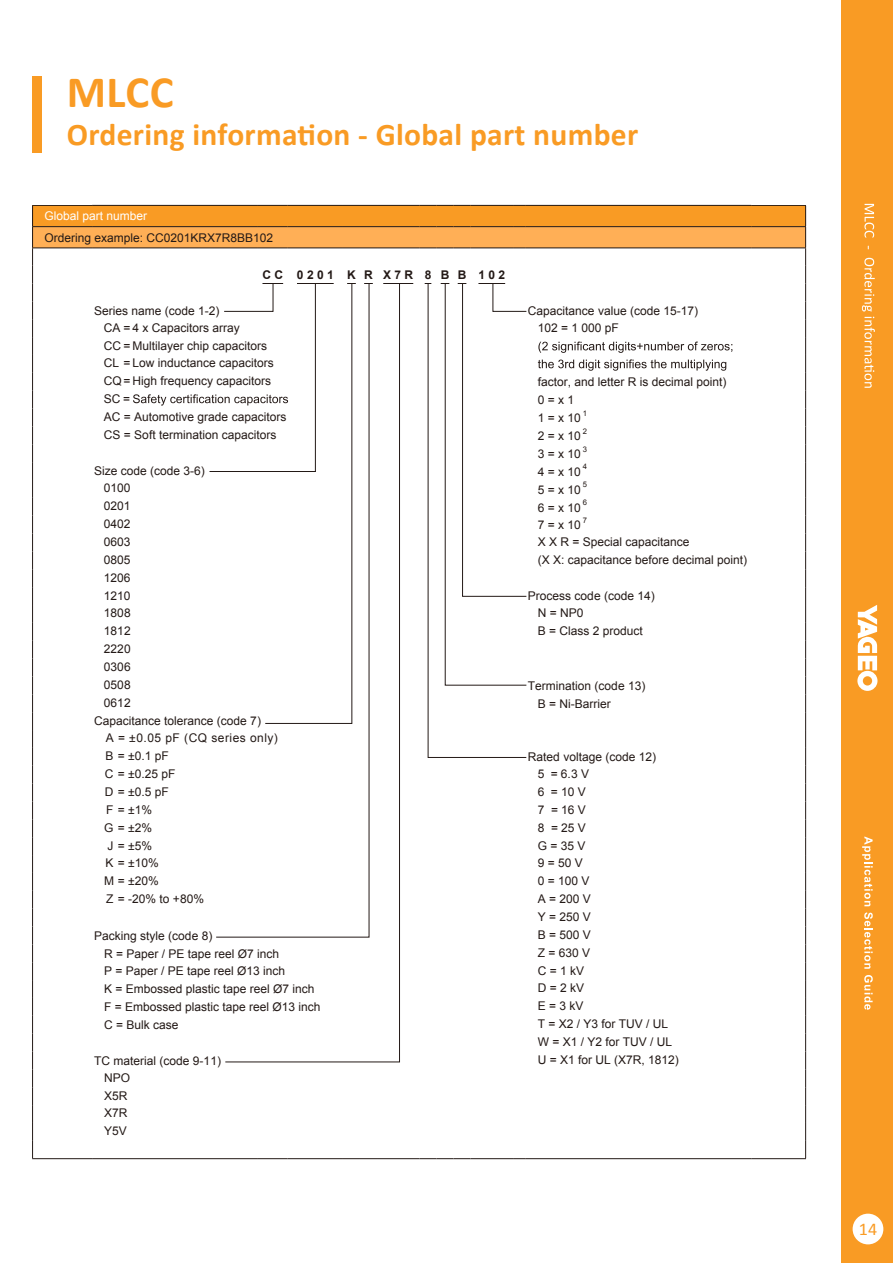
<style>
.page{position:relative;width:893px;height:1263px;background:#fff}
.page>*{position:absolute;margin:0;border:0;box-sizing:border-box;transform-origin:0 0}
.t1{font:700 45px "Calibri";color:#f99b24}
.t2{font:700 31.5px "Calibri";letter-spacing:.01em;color:#f99b24}
.t3{font:18px "Calibri";color:#f99b24}
.t4{font:12px/17.9px "Arial";color:#231916}
.t5{font:700 12px "Arial";letter-spacing:.825em;color:#231916}
.t6{font:12px "Arial";color:#fff}
.t7{font:7.65px "Arial";color:#231916}
</style>
<div class="page">
<div style="left:842px;top:0;width:51px;height:1263px;background:#f99b24"></div>
<svg style="left:864px;top:204px;width:10px;height:34px"></svg>
<svg style="left:862px;top:258px;width:13px;height:130px"></svg>
<div style="left:32px;top:76px;width:9px;height:76px;background:#f99b24"></div>
<div style="left:33px;top:205px;width:773px;height:22px;background:#f99b24"></div>
<div style="left:33px;top:227px;width:773px;height:21px;background:#ffaf56"></div>
<hr style="left:32px;top:205px;width:60px;height:1px;background:#231916">
<hr style="left:92px;top:205px;width:166px;height:1px;background:#231916">
<hr style="left:258px;top:205px;width:30px;height:1px;background:#231916">
<hr style="left:288px;top:205px;width:55px;height:1px;background:#231916">
<svg style="left:343px;top:205px;width:34px;height:1px"></svg>
<hr style="left:377px;top:205px;width:42px;height:1px;background:#231916">
<svg style="left:419px;top:205px;width:52px;height:1px"></svg>
<hr style="left:471px;top:205px;width:42px;height:1px;background:#231916">
<svg style="left:513px;top:205px;width:13px;height:1px"></svg>
<hr style="left:526px;top:205px;width:225px;height:1px;background:#231916">
<hr style="left:751px;top:205px;width:55px;height:1px;background:#231916">
<hr style="left:32px;top:226px;width:60px;height:1px;background:#231916">
<hr style="left:92px;top:226px;width:166px;height:1px;background:#231916">
<hr style="left:258px;top:226px;width:30px;height:1px;background:#231916">
<hr style="left:288px;top:226px;width:55px;height:1px;background:#231916">
<svg style="left:343px;top:226px;width:34px;height:1px"></svg>
<hr style="left:377px;top:226px;width:42px;height:1px;background:#231916">
<svg style="left:419px;top:226px;width:52px;height:1px"></svg>
<hr style="left:471px;top:226px;width:42px;height:1px;background:#231916">
<svg style="left:513px;top:226px;width:13px;height:1px"></svg>
<hr style="left:526px;top:226px;width:225px;height:1px;background:#231916">
<hr style="left:751px;top:226px;width:55px;height:1px;background:#231916">
<hr style="left:32px;top:248px;width:60px;height:1px;background:#231916">
<hr style="left:92px;top:248px;width:166px;height:1px;background:#231916">
<hr style="left:258px;top:248px;width:30px;height:1px;background:#231916">
<hr style="left:288px;top:248px;width:55px;height:1px;background:#231916">
<svg style="left:343px;top:248px;width:34px;height:1px"></svg>
<hr style="left:377px;top:248px;width:42px;height:1px;background:#231916">
<svg style="left:419px;top:248px;width:52px;height:1px"></svg>
<hr style="left:471px;top:248px;width:42px;height:1px;background:#231916">
<svg style="left:513px;top:248px;width:13px;height:1px"></svg>
<hr style="left:526px;top:248px;width:225px;height:1px;background:#231916">
<hr style="left:751px;top:248px;width:55px;height:1px;background:#231916">
<svg style="left:32px;top:206px;width:1px;height:952px"></svg>
<svg style="left:805px;top:206px;width:1px;height:952px"></svg>
<hr style="left:32px;top:1158px;width:60px;height:1px;background:#231916">
<hr style="left:92px;top:1158px;width:166px;height:1px;background:#231916">
<hr style="left:258px;top:1158px;width:30px;height:1px;background:#231916">
<hr style="left:288px;top:1158px;width:55px;height:1px;background:#231916">
<svg style="left:343px;top:1158px;width:34px;height:1px"></svg>
<hr style="left:377px;top:1158px;width:42px;height:1px;background:#231916">
<svg style="left:419px;top:1158px;width:52px;height:1px"></svg>
<hr style="left:471px;top:1158px;width:42px;height:1px;background:#231916">
<svg style="left:513px;top:1158px;width:13px;height:1px"></svg>
<hr style="left:526px;top:1158px;width:225px;height:1px;background:#231916">
<hr style="left:751px;top:1158px;width:55px;height:1px;background:#231916">
<svg style="left:538px;top:342px;width:194px;height:11px"></svg>
<svg style="left:538px;top:359px;width:188px;height:12px"></svg>
<svg style="left:225px;top:724px;width:175px;height:339px"></svg>
<svg style="left:133px;top:283px;width:394px;height:441px"></svg>
<svg style="left:857px;top:605px;width:20px;height:86px"></svg>
<svg style="left:862px;top:836px;width:11px;height:70px"></svg>
<svg style="left:864px;top:912px;width:9px;height:57px"></svg>
<svg style="left:864px;top:975px;width:9px;height:35px"></svg>
<div style="left:853px;top:1214px;width:30px;height:30px;background:#fff;border-radius:50%"></div>
<h1 class="t1" style="left:67px;top:64px;width:108px">MLCC</h1>
<h2 class="t2" style="left:67px;top:115px;width:573px">Ordering information - Global part number</h2>
<p class="t6" style="left:44px;top:208px;width:104px">Global part number</p>
<p class="t4" style="left:44px;top:229px;width:230px">Ordering example: CC0201KRX7R8BB102</p>
<p class="t5" style="left:262px;top:267px;width:244px">C C 0 2 0 1 KRX 7 R8BB1 0 2</p>
<p class="t4" style="left:94px;top:302px;width:127px">Series name (code 1-2)</p>
<p class="t4" style="left:528px;top:302px;width:172px">Capacitance value (code 15-17)</p>
<p class="t4" style="left:104px;top:319px;width:137px">CA = 4 x Capacitors array</p>
<p class="t4" style="left:538px;top:319px;width:83px">102 = 1 000 pF</p>
<p class="t4" style="left:104px;top:336px;width:171px">CC = Multilayer chip capacitors<br>CL = Low inductance capacitors<br>CQ= High frequency capacitors</p>
<p class="t4" style="left:538px;top:373px;width:190px">factor, and letter R is decimal point)</p>
<p class="t4" style="left:104px;top:390px;width:28px">SC =</p>
<p class="t4" style="left:538px;top:391px;width:38px">0 = x 1</p>
<p class="t4" style="left:104px;top:408px;width:184px">AC = Automotive grade capacitors</p>
<p class="t4" style="left:538px;top:409px;width:45px">1 = x 10</p>
<p class="t7" style="left:583px;top:408px;width:6px">1</p>
<p class="t7" style="left:583px;top:426px;width:6px">2</p>
<p class="t4" style="left:104px;top:426px;width:174px">CS = Soft termination capacitors</p>
<p class="t4" style="left:538px;top:427px;width:45px">2 = x 10</p>
<p class="t7" style="left:583px;top:444px;width:6px">3</p>
<p class="t4" style="left:538px;top:445px;width:45px">3 = x 10</p>
<p class="t7" style="left:583px;top:462px;width:6px">4</p>
<p class="t4" style="left:94px;top:462px;width:112px">Size code (code 3-6)</p>
<p class="t4" style="left:538px;top:463px;width:45px">4 = x 10</p>
<p class="t7" style="left:583px;top:480px;width:6px">5</p>
<p class="t4" style="left:104px;top:479px;width:28px">0100</p>
<p class="t4" style="left:538px;top:481px;width:45px">5 = x 10</p>
<p class="t7" style="left:583px;top:497px;width:6px">6</p>
<p class="t4" style="left:104px;top:497px;width:28px">0201</p>
<p class="t4" style="left:538px;top:499px;width:45px">6 = x 10</p>
<p class="t7" style="left:583px;top:515px;width:6px">7</p>
<p class="t4" style="left:104px;top:515px;width:28px">0402</p>
<p class="t4" style="left:538px;top:516px;width:45px">7 = x 10</p>
<p class="t4" style="left:104px;top:533px;width:28px">0603</p>
<p class="t4" style="left:538px;top:533px;width:153px">X X R = Special capacitance</p>
<p class="t4" style="left:104px;top:551px;width:28px">0805</p>
<p class="t4" style="left:538px;top:551px;width:211px">(X X: capacitance before decimal point)</p>
<p class="t4" style="left:104px;top:569px;width:28px">1206<br>1210</p>
<p class="t4" style="left:528px;top:587px;width:128px">Process code (code 14)</p>
<p class="t4" style="left:104px;top:604px;width:28px">1808</p>
<p class="t4" style="left:538px;top:604px;width:47px">N = NP0</p>
<p class="t4" style="left:104px;top:622px;width:28px">1812</p>
<p class="t4" style="left:538px;top:622px;width:107px">B = Class 2 product</p>
<p class="t4" style="left:104px;top:640px;width:28px;text-align:justify">2220<br>0306<br>0508</p>
<p class="t4" style="left:528px;top:677px;width:119px">Termination (code 13)</p>
<p class="t4" style="left:104px;top:694px;width:28px">0612</p>
<p class="t4" style="left:538px;top:694px;width:75px">B = Ni-Barrier</p>
<p class="t4" style="left:105px;top:711px;width:174px;text-indent:-11px">Capacitance tolerance (code 7)<br>A = ±0.05 pF (CQ series only)<br>B = ±0.1 pF</p>
<p class="t4" style="left:528px;top:748px;width:130px">Rated voltage (code 12)</p>
<p class="t4" style="left:105px;top:765px;width:72px">C = ±0.25 pF</p>
<p class="t4" style="left:538px;top:765px;width:53px">5 = 6.3 V</p>
<p class="t4" style="left:105px;top:783px;width:66px">D = ±0.5 pF</p>
<p class="t4" style="left:538px;top:783px;width:49px">6 =10 V</p>
<p class="t4" style="left:106px;top:801px;width:48px">F = ±1%</p>
<p class="t4" style="left:538px;top:801px;width:49px">7 =16 V</p>
<p class="t4" style="left:104px;top:819px;width:50px">G = ±2%</p>
<p class="t4" style="left:538px;top:819px;width:49px">8 =25 V</p>
<p class="t4" style="left:107px;top:836px;width:46px">J = ±5%</p>
<p class="t4" style="left:538px;top:836px;width:49px">G = 35 V</p>
<p class="t4" style="left:105px;top:854px;width:55px">K = ±10%</p>
<p class="t4" style="left:538px;top:854px;width:47px">9 = 50 V</p>
<p class="t4" style="left:104px;top:872px;width:56px">M = ±20%</p>
<p class="t4" style="left:538px;top:872px;width:53px">0 = 100 V</p>
<p class="t4" style="left:106px;top:890px;width:99px">Z = -20% to +80%</p>
<p class="t4" style="left:538px;top:890px;width:55px">A = 200 V<br>Y = 250 V</p>
<p class="t4" style="left:94px;top:927px;width:120px">Packing style (code 8)</p>
<p class="t4" style="left:538px;top:926px;width:55px">B = 500 V</p>
<p class="t4" style="left:104px;top:944px;width:177px">R = Paper / PE tape reel Ø7 inch</p>
<p class="t4" style="left:538px;top:944px;width:54px">Z = 630 V</p>
<p class="t4" style="left:104px;top:962px;width:183px">P = Paper / PE tape reel Ø13 inch</p>
<p class="t4" style="left:538px;top:961px;width:48px">C = 1 kV</p>
<p class="t4" style="left:104px;top:980px;width:212px">K = Embossed plastic tape reel Ø7 inch</p>
<p class="t4" style="left:538px;top:979px;width:48px">D = 2 kV</p>
<p class="t4" style="left:104px;top:998px;width:218px">F = Embossed plastic tape reel Ø13 inch</p>
<p class="t4" style="left:538px;top:997px;width:47px">E = 3 kV</p>
<p class="t4" style="left:104px;top:1016px;width:76px">C = Bulk case</p>
<p class="t4" style="left:538px;top:1015px;width:136px">T = X2 / Y3 for TUV / UL<br>W = X1 / Y2 for TUV / UL</p>
<p class="t4" style="left:94px;top:1052px;width:128px">TC material (code 9-11)</p>
<p class="t4" style="left:538px;top:1051px;width:143px">U = X1 for UL (X7R, 1812)</p>
<p class="t4" style="left:104px;top:1069px;width:28px">NPO<br>X5R<br>X7R<br>Y5V</p>
<h3 class="t3" style="left:859px;top:1217px;width:20px">14</h3>
</div>
